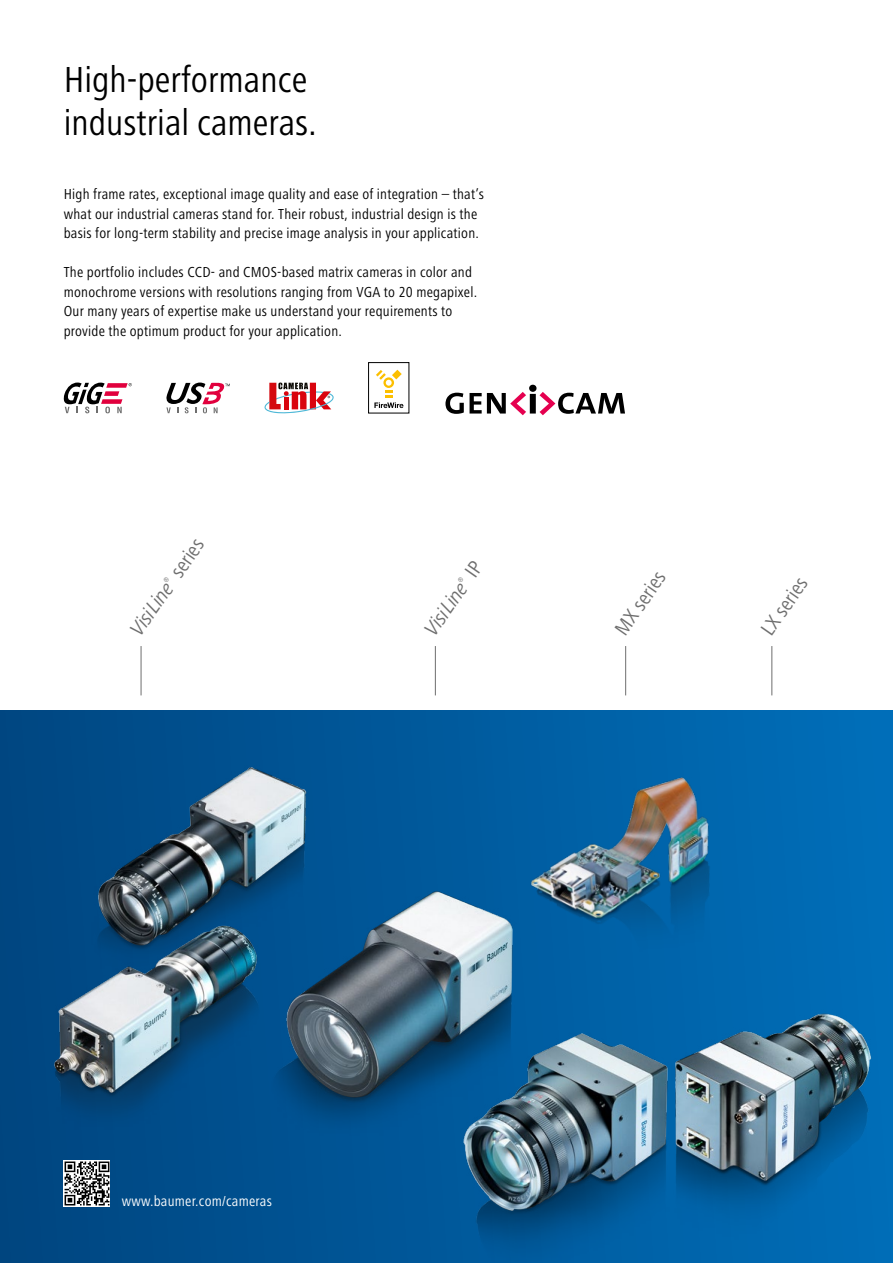
<style>
.page{position:relative;width:893px;height:1263px;background:#fff}
.page>*{position:absolute;margin:0;border:0;box-sizing:border-box;transform-origin:0 0}
.t1{font:condensed 37.5px/43.5px "Frutiger Next LT";color:#000}
.t2{font:condensed 21px "Frutiger Next LT";color:#6e6e6e}
.t3{font:italic 21px "Frutiger Next LT";color:#6e6e6e;scale:.9 1}
.t4{font:condensed 15px/19.5px "Frutiger Next LT";letter-spacing:.015em;color:#000}
.t5{font:condensed 15px "Frutiger Next LT";letter-spacing:.015em;color:#fff}
</style>
<div class="page">
<img style="left:0;top:711px;width:893px;height:552px">
<img style="left:270px;top:879px;width:264px;height:280px">
<img style="left:87px;top:759px;width:239px;height:275px">
<img style="left:518px;top:752px;width:210px;height:250px">
<img style="left:643px;top:992px;width:250px;height:271px">
<img style="left:455px;top:1014px;width:254px;height:249px">
<img style="left:44px;top:909px;width:226px;height:256px">
<svg style="left:64px;top:383px;width:68px;height:30px"></svg>
<svg style="left:166px;top:383px;width:64px;height:30px"></svg>
<svg style="left:264px;top:383px;width:70px;height:30px"></svg>
<div style="left:368px;top:362px;width:41px;height:51px;border:1px solid #000"></div>
<svg style="left:374px;top:370px;width:29px;height:38px"></svg>
<svg style="left:445px;top:393px;width:19px;height:21px"></svg>
<svg style="left:470px;top:385px;width:155px;height:30px"></svg>
<img style="left:64px;top:1160px;width:46px;height:46px">
<hr style="left:625px;top:646px;width:1px;height:49px;background:#6e6e6e">
<hr style="left:141px;top:646px;width:1px;height:49px;background:#6e6e6e">
<hr style="left:771px;top:646px;width:1px;height:49px;background:#6e6e6e">
<hr style="left:435px;top:646px;width:1px;height:49px;background:#6e6e6e">
<h1 class="t1" style="left:64px;top:57px;width:255px">High-performance industrial cameras.</h1>
<p class="t4" style="left:64px;top:184px;width:422px">High frame rates, exceptional image quality and ease of integration – that’s what our industrial cameras stand for. Their robust, industrial design is the basis for long-term stability and precise image analysis in your application.</p>
<p class="t4" style="left:64px;top:262px;width:415px">The portfolio includes CCD- and CMOS-based matrix cameras in color and monochrome versions with resolutions ranging from VGA to 20 megapixel.<br>Our many years of expertise make us understand your requirements to provide the optimum product for your application.</p>
<h2 class="t2" style="left:166px;top:568px;width:44px;rotate:-55deg">series</h2>
<h2 class="t3" style="left:125px;top:626px;width:68px;rotate:-55deg">VisiLine</h2>
<h2 class="t2" style="left:610px;top:626px;width:74px;rotate:-55deg">MX series</h2>
<h2 class="t3" style="left:420px;top:626px;width:68px;rotate:-55deg">VisiLine</h2>
<h2 class="t2" style="left:756px;top:626px;width:67px;rotate:-55deg">LX series</h2>
<p class="t5" style="left:122px;top:1193px;width:152px">www.baumer.com/cameras</p>
</div>
